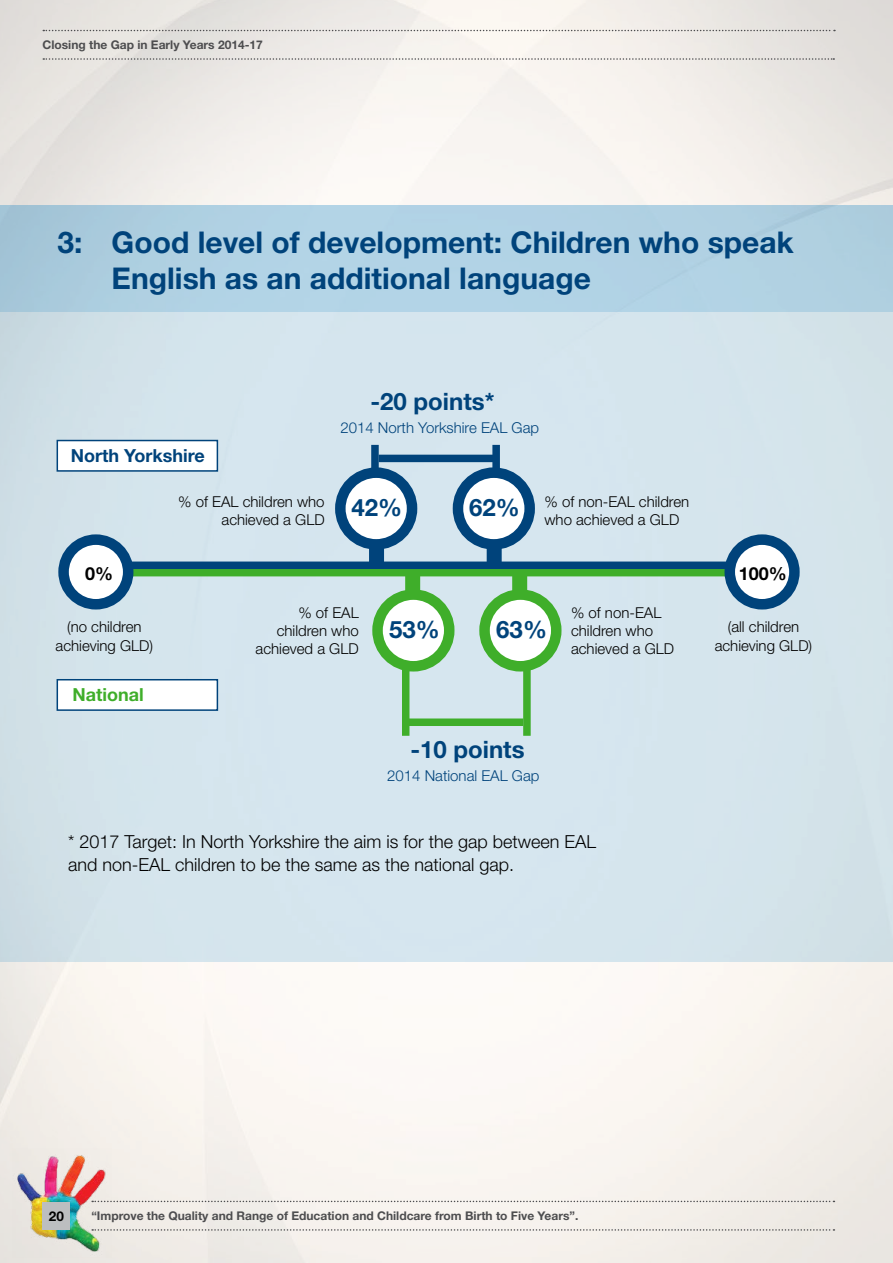
<style>
.page{position:relative;width:893px;height:1263px;background:#fff}
.page>*{position:absolute;margin:0;border:0;box-sizing:border-box;transform-origin:0 0}
.t1{font:700 30px/36px "Helvetica Neue LT Std";color:#00437b}
.t2{font:700 24px "Helvetica Neue LT Std";color:#00437b}
.t3{font:300 18px/22.5px "Helvetica Neue LT Std";color:#000}
.t4{font:700 18px "Helvetica Neue LT Std";color:#00437b}
.t5{font:700 18px "Helvetica Neue LT Std";color:#3fae2a}
.t6{font:700 18px "Helvetica Neue LT Std";color:#000}
.t7{font:300 15px/18px "Helvetica Neue LT Std";color:#000;text-align:right}
.t8{font:300 15px "Helvetica Neue LT Std";color:#00437b}
.t9{font:700 13.5px "Helvetica Neue LT Std";color:#000}
.t10{font:700 12px "Helvetica Neue LT Std";color:#4d4d4f}
</style>
<div class="page">
<img style="left:0;top:0;width:893px;height:1263px">
<img style="left:12px;top:1148px;width:99px;height:109px">
<svg style="left:43px;top:30px;width:792px;height:1px"></svg>
<svg style="left:43px;top:58px;width:791px;height:2px;background:#c2c0bd"></svg>
<div style="left:43px;top:1202px;width:27px;height:27px;background:#bcbec0"></div>
<svg style="left:92px;top:1201px;width:742px;height:1px"></svg>
<svg style="left:92px;top:1229px;width:742px;height:2px"></svg>
<div style="left:0;top:205px;width:893px;height:757px;background:#d5e5ed"></div>
<div style="left:0;top:205px;width:893px;height:106px;background:#b1d1e4"></div>
<div style="left:487px;top:542px;width:15px;height:31px;background:#00437b"></div>
<div style="left:369px;top:542px;width:15px;height:31px;background:#00437b"></div>
<div style="left:512px;top:573px;width:15px;height:22px;background:#3fae2a"></div>
<div style="left:405px;top:573px;width:15px;height:22px;background:#3fae2a"></div>
<div style="left:104px;top:569px;width:657px;height:7px;background:#3fae2a"></div>
<div style="left:379px;top:455px;width:118px;height:7px;background:#00437b"></div>
<div style="left:371px;top:445px;width:8px;height:25px;background:#00437b"></div>
<div style="left:492px;top:445px;width:8px;height:25px;background:#00437b"></div>
<div style="left:405px;top:718px;width:118px;height:8px;background:#3fae2a"></div>
<div style="left:523px;top:668px;width:8px;height:68px;background:#3fae2a"></div>
<div style="left:402px;top:665px;width:7px;height:71px;background:#3fae2a"></div>
<svg style="left:485px;top:595px;width:71px;height:71px;background:#e3f3e0"></svg>
<div style="left:479px;top:589px;width:82px;height:82px;border:10px solid #3fae2a;border-radius:50%"></div>
<svg style="left:378px;top:595px;width:71px;height:71px;background:#e3f3e0"></svg>
<div style="left:372px;top:589px;width:82px;height:82px;border:10px solid #3fae2a;border-radius:50%"></div>
<svg style="left:458px;top:473px;width:72px;height:71px;background:#d8e2ea"></svg>
<div style="left:453px;top:467px;width:82px;height:83px;border:10px solid #00437b;border-radius:50%"></div>
<svg style="left:340px;top:473px;width:72px;height:71px;background:#d8e2ea"></svg>
<div style="left:335px;top:467px;width:82px;height:83px;border:10px solid #00437b;border-radius:50%"></div>
<div style="left:57px;top:440px;width:161px;height:32px;background:#fff;border:2px solid #00437b"></div>
<div style="left:57px;top:679px;width:161px;height:32px;background:#fff;border:2px solid #00437b"></div>
<div style="left:91px;top:561px;width:658px;height:8px;background:#00437b"></div>
<svg style="left:64px;top:540px;width:64px;height:64px;background:#d8e2ea"></svg>
<div style="left:58px;top:534px;width:75px;height:75px;border:10px solid #00437b;border-radius:50%"></div>
<svg style="left:730px;top:540px;width:64px;height:64px;background:#d5e0e9"></svg>
<div style="left:724px;top:534px;width:76px;height:75px;border:10px solid #00437b;border-radius:50%"></div>
<p class="t10" style="left:43px;top:37px;width:222px">Closing the Gap in Early Years 2014-17</p>
<h1 class="t1" style="left:112px;top:224px;width:684px;text-indent:-54px">3: Good level of development: Children who speak<br>English as an additional language</h1>
<h2 class="t2" style="left:370px;top:387px;width:125px">-20 points*</h2>
<p class="t4" style="left:71px;top:444px;width:136px">North Yorkshire</p>
<p class="t7" style="left:178px;top:492px;width:148px">% of EAL children who achieved a GLD</p>
<p class="t8" style="left:340px;top:419px;width:200px">2014 North Yorkshire EAL Gap</p>
<h2 class="t2" style="left:351px;top:492px;width:52px">42%</h2>
<h2 class="t2" style="left:469px;top:492px;width:52px">62%</h2>
<p class="t7" style="left:544px;top:492px;width:146px;text-align:left">% of non-EAL children who achieved a GLD</p>
<p class="t6" style="left:85px;top:562px;width:30px">0%</p>
<p class="t6" style="left:739px;top:562px;width:50px">100%</p>
<p class="t7" style="left:256px;top:604px;width:105px">% of EAL children who achieved a GLD</p>
<p class="t7" style="left:56px;top:617px;width:99px;text-align:center">(no children achieving GLD)</p>
<h2 class="t2" style="left:389px;top:614px;width:52px">53%</h2>
<h2 class="t2" style="left:496px;top:614px;width:52px">63%</h2>
<p class="t5" style="left:72px;top:684px;width:73px">National</p>
<h2 class="t2" style="left:410px;top:734px;width:116px">-10 points</h2>
<p class="t8" style="left:387px;top:766px;width:154px">2014 National EAL Gap</p>
<p class="t7" style="left:571px;top:604px;width:105px;text-align:left">% of non-EAL children who achieved a GLD</p>
<p class="t3" style="left:68px;top:830px;width:530px">* 2017 Target: In North Yorkshire the aim is for the gap between EAL and non-EAL children to be the same as the national gap.</p>
<p class="t7" style="left:715px;top:617px;width:99px;text-align:center">(all children achieving GLD)</p>
<p class="t9" style="left:49px;top:1207px;width:17px">20</p>
<p class="t10" style="left:91px;top:1208px;width:488px">“Improve the Quality and Range of Education and Childcare from Birth to Five Years”.</p>
</div>
